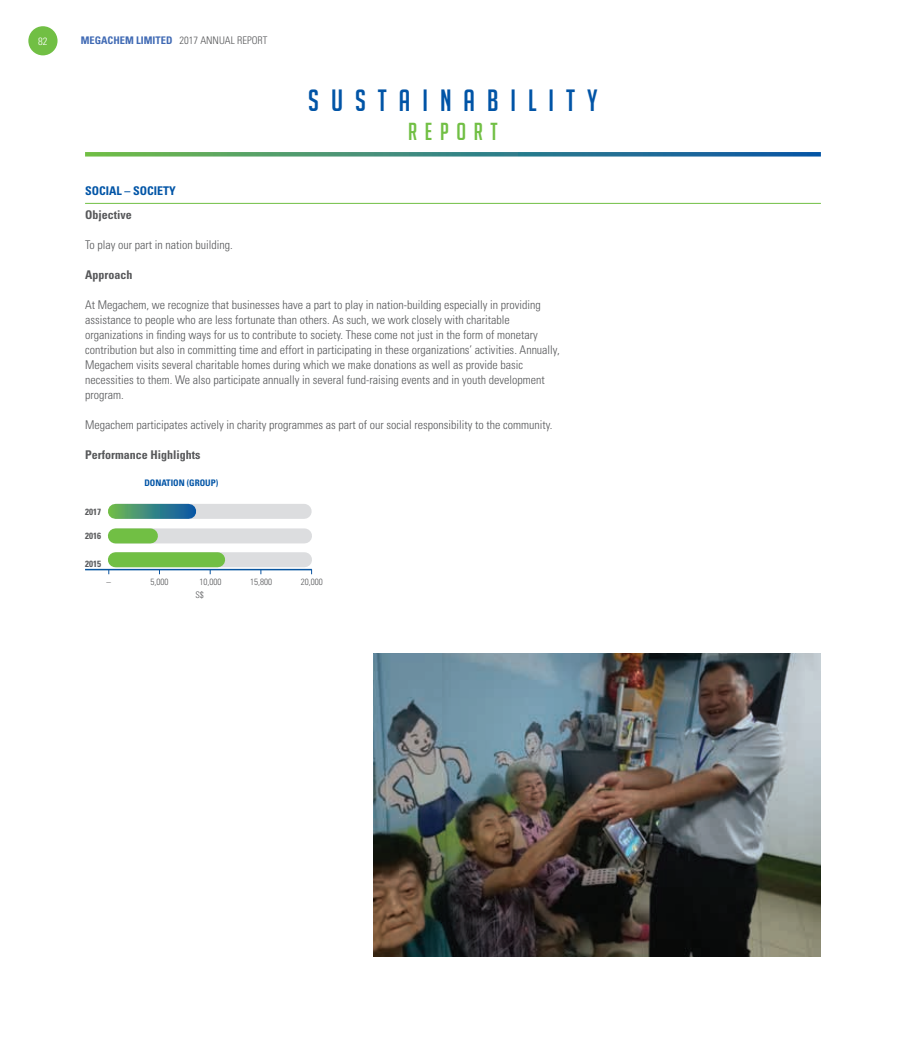
<style>
.page{position:relative;width:906px;height:1042px;background:#fff}
.page>*{position:absolute;margin:0;border:0;box-sizing:border-box;transform-origin:0 0}
.t1{font:30px "Big Noodle Titling";letter-spacing:.4em;color:#0154a6}
.t2{font:24px "Big Noodle Titling";letter-spacing:.32em;color:#71bf44}
.Body_Text{font:300 condensed 12px/15px "Univers LT Std";color:#57585a}
.Body_Text-2{font:700 condensed 12px "Univers LT Std";color:#57585a}
.Body_Text-3{font:700 condensed 12px "Univers LT Std";color:#0154a6}
.t3{font:300 condensed 10.5px "Univers LT Std";color:#57585a}
.t4{font:300 condensed 10.5px "Univers LT Std";color:#fff}
.Body_Text-4{font:300 condensed 9px "Univers LT Std";color:#57585a}
.Body_Text-5{font:700 condensed 9px "Univers LT Std";color:#0154a6}
.Body_Text-6{font:700 condensed 9px "Univers LT Std";color:#57585a}
.s1{font-weight:700;color:#406ab4}
</style>
<div class="page">
<hr style="left:85px;top:203px;width:736px;height:1px;background:#71bf44">
<img style="left:373px;top:654px;width:447px;height:303px">
<hr style="left:85px;top:569px;width:227px;height:1px;background:#08559f">
<div style="left:117px;top:504px;width:187px;height:15px;background:#dcdddf"></div>
<svg style="left:115px;top:504px;width:74px;height:15px"></svg>
<div style="left:117px;top:528px;width:187px;height:15px;background:#dcdddf"></div>
<div style="left:115px;top:528px;width:35px;height:15px;background:#71bf44"></div>
<div style="left:117px;top:552px;width:187px;height:15px;background:#dcdddf"></div>
<div style="left:115px;top:552px;width:103px;height:15px;background:#71bf44"></div>
<svg style="left:85px;top:152px;width:736px;height:4px;background:#3b877f"></svg>
<div style="left:28px;top:26px;width:30px;height:29px;background:#71bf44;border-radius:50%"></div>
<p class="t4" style="left:38px;top:35px;width:11px">82</p>
<p class="t3" style="left:81px;top:34px;width:188px"><span class="s1">MEGACHEM LIMITED</span> 2017 ANNUAL REPORT</p>
<h1 class="t1" style="left:308px;top:84px;width:291px">SUSTAINABILITY</h1>
<h2 class="t2" style="left:408px;top:118px;width:91px">REPORT</h2>
<p class="Body_Text-3" style="left:85px;top:183px;width:92px">SOCIAL – SOCIETY</p>
<p class="Body_Text-2" style="left:85px;top:207px;width:48px">Objective</p>
<p class="Body_Text" style="left:85px;top:237px;width:149px">To play our part in nation building.</p>
<p class="Body_Text-2" style="left:85px;top:267px;width:49px">Approach</p>
<p class="Body_Text" style="left:85px;top:297px;width:476px">At Megachem, we recognize that businesses have a part to play in nation-building especially in providing assistance to people who are less fortunate than others. As such, we work closely with charitable organizations in finding ways for us to contribute to society. These come not just in the form of monetary contribution but also in committing time and effort in participating in these organizations’ activities. Annually, Megachem visits several charitable homes during which we make donations as well as provide basic necessities to them. We also participate annually in several fund-raising events and in youth development program.</p>
<p class="Body_Text" style="left:85px;top:417px;width:469px">Megachem participates actively in charity programmes as part of our social responsibility to the community.</p>
<p class="Body_Text-2" style="left:85px;top:447px;width:117px">Performance Highlights</p>
<p class="Body_Text-5" style="left:144px;top:477px;width:75px">DONATION (GROUP)</p>
<p class="Body_Text-6" style="left:85px;top:506px;width:17px">2017</p>
<p class="Body_Text-6" style="left:85px;top:530px;width:17px">2016</p>
<p class="Body_Text-6" style="left:85px;top:558px;width:17px">2015</p>
<p class="Body_Text-4" style="left:195px;top:590px;width:10px">S$</p>
<p class="Body_Text-4" style="left:107px;top:576px;width:6px">–</p>
<p class="Body_Text-4" style="left:151px;top:576px;width:19px">5,000</p>
<p class="Body_Text-4" style="left:199px;top:576px;width:23px">10,000</p>
<p class="Body_Text-4" style="left:250px;top:576px;width:23px">15,800</p>
<p class="Body_Text-4" style="left:301px;top:576px;width:23px">20,000</p>
</div>
